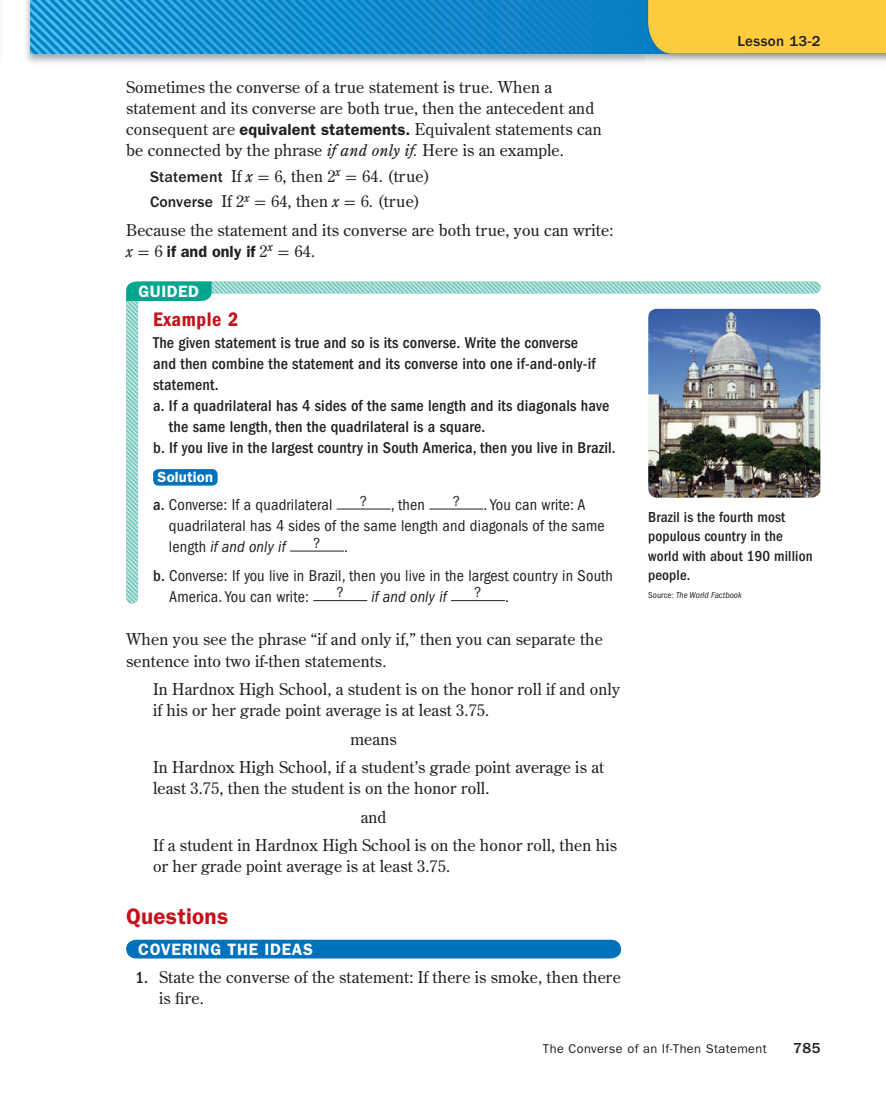
<style>
.page{position:relative;width:886px;height:1098px;background:#fff}
.page>*{position:absolute;margin:0;border:0;box-sizing:border-box;transform-origin:0 0}
.t1{font:600 22.5px "ITC Franklin Gothic Std";letter-spacing:.01em;color:#c4121a}
.t2{font:20.25px "ITC Franklin Gothic Std Dm Cd";letter-spacing:.03em;color:#c4121a}
.t3{font:600 16.5px "ITC Franklin Gothic Std";letter-spacing:.04em;color:#fff}
.t4{font:16.2px/21px "Century Old Style Std";letter-spacing:.01em;color:#231f20}
.t5{font:500 condensed 16.2px "ITC Franklin Gothic Std";letter-spacing:.01em;color:#231f20}
.t6{font:condensed 16.2px/21px "ITC Franklin Gothic Std";letter-spacing:.01em;color:#231f20}
.t7{font:italic condensed 16.2px "ITC Franklin Gothic Std";letter-spacing:.01em;color:#231f20}
.t8{font:500 condensed 15px/19.5px "ITC Franklin Gothic Std";letter-spacing:.01em;color:#231f20}
.t9{font:500 15px "ITC Franklin Gothic Std";letter-spacing:.025em;color:#231f20}
.t10{font:condensed 15px "ITC Franklin Gothic Std";color:#231f20}
.t11{font:600 14.85px "ITC Franklin Gothic Std";letter-spacing:.01em;color:#fff}
.t12{font:12.75px "ITC Franklin Gothic Std";letter-spacing:.03em;color:#231f20}
.t13{font:italic condensed 9px "ITC Franklin Gothic Std";letter-spacing:.01em;color:#231f20}
.s1{font-family:"ITC Franklin Gothic Std";font-weight:600}
.s2{font-style:italic}
.s3{font-family:"ITC Franklin Gothic Std";font-weight:500;font-size:15.75px}
.s4{font-family:"Uni Math"}
.s5{font-weight:500}
.s6{font-family:"ITC Franklin Gothic Std";font-weight:500;font-stretch:condensed;font-size:16.5px}
.s7{font-style:normal}
</style>
<div class="page">
<img style="left:26px;top:0;width:628px;height:63px">
<img style="left:31px;top:0;width:614px;height:54px">
<img style="left:645px;top:0;width:241px;height:62px">
<div style="left:126px;top:939px;width:495px;height:19px;background:#0072bc"></div>
<img style="left:126px;top:281px;width:695px;height:322px">
<svg style="left:126px;top:281px;width:86px;height:20px;background:#0baa93"></svg>
<img style="left:648px;top:308px;width:173px;height:189px;border-radius:9px">
<div style="left:648px;top:0;width:238px;height:54px;background:#fecc3e"></div>
<p class="t4" style="left:126px;top:78px;width:477px">Sometimes the converse of a true statement is true. When a statement and its converse are both true, then the antecedent and consequent are <span class="s1">equivalent statements.</span> Equivalent statements can be connected by the phrase <span class="s2">if and only if.</span> Here is an example.</p>
<p class="t4" style="left:150px;top:164px;width:282px;line-height:25.5px"><span class="s3">Statement</span> If <span class="s2">x</span> <span class="s4">=</span> 6, then 2<sup>x</sup> <span class="s4">=</span> 64. (true)<br><span class="s3">Converse</span> If 2<sup>x</sup> <span class="s4">=</span> 64, then <span class="s2">x</span> <span class="s4">=</span> 6. (true)</p>
<p class="t4" style="left:126px;top:220px;width:489px">Because the statement and its converse are both true, you can write: <span class="s2">x</span> <span class="s4">=</span> 6 <span class="s1">if and only if</span> 2<sup>x</sup> <span class="s4">=</span> 64.</p>
<p class="t3" style="left:139px;top:285px;width:62px">GUIDED</p>
<p class="t2" style="left:153px;top:312px;width:87px">Example 2</p>
<p class="t5" style="left:153px;top:337px;width:426px">The given statement is true and so is its converse. Write the converse</p>
<p class="t5" style="left:153px;top:358px;width:444px">and then combine the statement and its converse into one if-and-only-if</p>
<p class="t5" style="left:153px;top:379px;width:67px">statement.</p>
<p class="t5" style="left:153px;top:400px;width:458px">a. If a quadrilateral has 4 sides of the same length and its diagonals have</p>
<p class="t5" style="left:169px;top:421px;width:318px">the same length, then the quadrilateral is a square.</p>
<p class="t5" style="left:153px;top:442px;width:464px">b. If you live in the largest country in South America, then you live in Brazil.</p>
<p class="t11" style="left:158px;top:471px;width:57px">Solution</p>
<p class="t6" style="left:153px;top:495px;width:181px"><span class="s5">a.</span> Converse: If a quadrilateral</p>
<p class="t10" style="left:360px;top:495px;width:9px">?</p>
<p class="t6" style="left:391px;top:495px;width:36px">, then</p>
<p class="t10" style="left:453px;top:495px;width:9px">?</p>
<p class="t6" style="left:169px;top:495px;width:437px;text-indent:315px">. You can write: A quadrilateral has 4 sides of the same length and diagonals of the same length <span class="s2">if and only if</span></p>
<p class="t10" style="left:313px;top:537px;width:9px">?</p>
<p class="t6" style="left:153px;top:534px;width:461px;line-height:28.5px;text-indent:191px">.<br><span class="s5">b.</span> Converse: If you live in Brazil, then you live in the largest country in South</p>
<p class="t6" style="left:169px;top:587px;width:141px">America. You can write:</p>
<p class="t10" style="left:337px;top:586px;width:9px">?</p>
<p class="t7" style="left:371px;top:590px;width:77px">if and only if</p>
<p class="t10" style="left:474px;top:586px;width:9px">?</p>
<p class="t6" style="left:505px;top:587px;width:5px">.</p>
<p class="t4" style="left:126px;top:630px;width:478px">When you see the phrase “if and only if,” then you can separate the sentence into two if-then statements.</p>
<p class="t4" style="left:153px;top:679px;width:469px">In Hardnox High School, a student is on the honor roll if and only if his or her grade point average is at least 3.75.</p>
<p class="t4" style="left:153px;top:725px;width:453px;line-height:28.5px;text-indent:197px">means<br>In Hardnox High School, if a student’s grade point average is at</p>
<p class="t4" style="left:153px;top:778px;width:338px">least 3.75, then the student is on the honor roll.</p>
<p class="t4" style="left:361px;top:807px;width:27px">and</p>
<p class="t4" style="left:153px;top:835px;width:465px">If a student in Hardnox High School is on the honor roll, then his</p>
<p class="t4" style="left:153px;top:856px;width:299px">or her grade point average is at least 3.75.</p>
<p class="t1" style="left:126px;top:908px;width:104px">Questions</p>
<p class="t3" style="left:138px;top:943px;width:176px">COVERING THE IDEAS</p>
<p class="t4" style="left:159px;top:966px;width:463px;text-indent:-24px"><span class="s6">1.</span> State the converse of the statement: If there is smoke, then there is fire.</p>
<p class="t9" style="left:737px;top:36px;width:85px">Lesson 13-2</p>
<p class="t8" style="left:648px;top:508px;width:166px">Brazil is the fourth most populous country in the world with about 190 million people.</p>
<p class="t13" style="left:648px;top:592px;width:95px"><span class="s7">Source:</span> The World Factbook</p>
<p class="t12" style="left:543px;top:1044px;width:225px">The Converse of an If-Then Statement</p>
<p class="t9" style="left:793px;top:1042px;width:29px">785</p>
</div>
